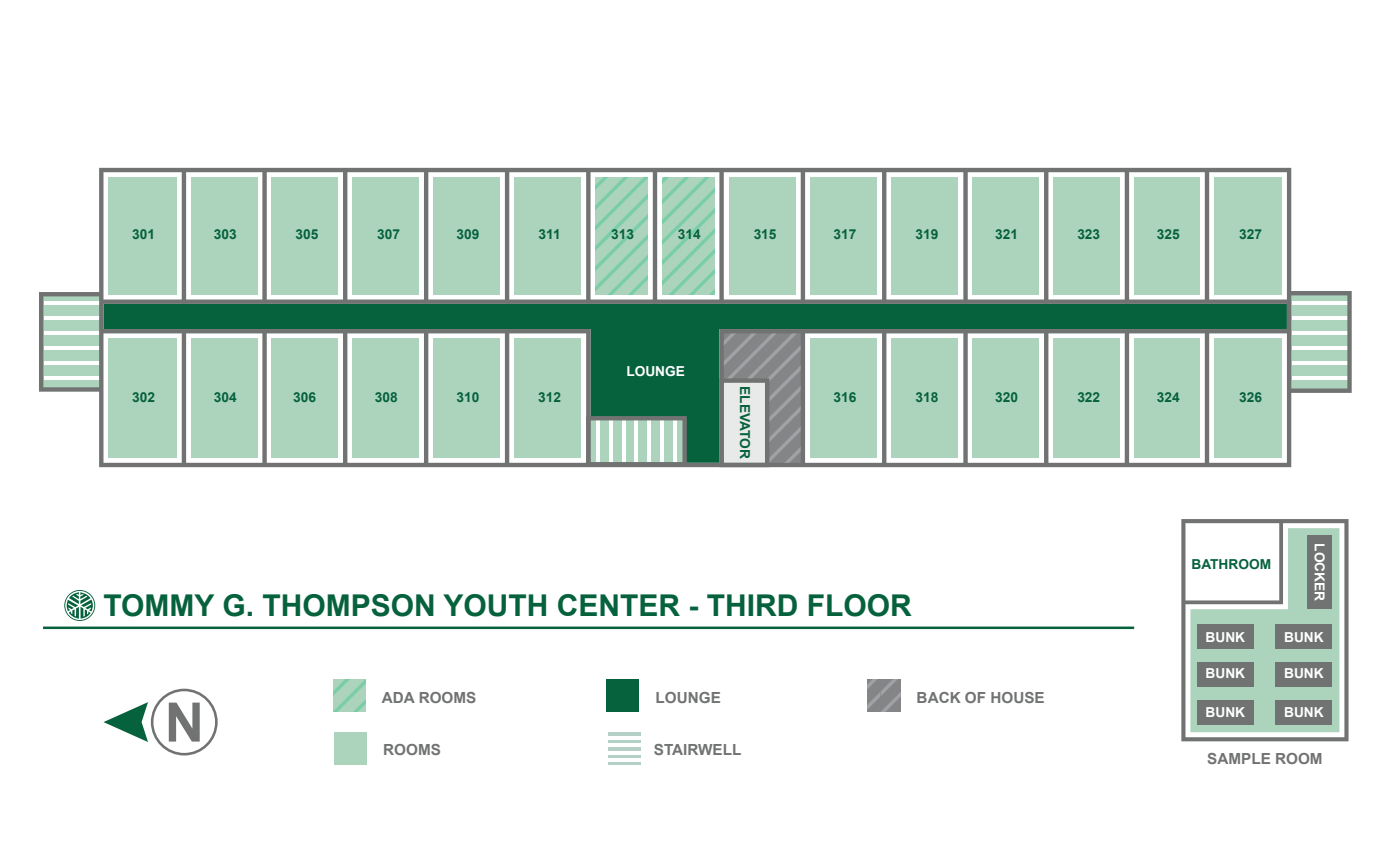
<style>
.page{position:relative;width:1395px;height:848px;background:#fff}
.page>*{position:absolute;margin:0;border:0;box-sizing:border-box;transform-origin:0 0}
.t1{font:700 30px "Arial";color:#06613d}
.t2{font:700 15.25px "Arial";color:#717272}
.t3{font:700 13.75px "Arial";color:#06613d}
.t4{font:700 13.75px "Arial";color:#fff}
</style>
<div class="page">
<svg style="left:39px;top:168px;width:1313px;height:299px;fill:#acd4bd"></svg>
<svg style="left:103px;top:688px;width:115px;height:67px"></svg>
<div style="left:334px;top:732px;width:33px;height:32px;background:#acd4bd"></div>
<svg style="left:333px;top:679px;width:33px;height:33px"></svg>
<div style="left:607px;top:679px;width:32px;height:33px;background:#06613d"></div>
<svg style="left:608px;top:732px;width:32px;height:32px"></svg>
<hr style="left:608px;top:736px;width:32px;height:3px;background:#fff">
<hr style="left:608px;top:743px;width:32px;height:3px;background:#fff">
<hr style="left:608px;top:751px;width:32px;height:3px;background:#fff">
<hr style="left:608px;top:758px;width:32px;height:3px;background:#fff">
<svg style="left:868px;top:679px;width:32px;height:33px"></svg>
<hr style="left:43px;top:626px;width:1091px;height:3px;background:#06613d">
<svg style="left:64px;top:590px;width:31px;height:31px"></svg>
<svg style="left:1181px;top:519px;width:168px;height:222px"></svg>
<div style="left:1197px;top:624px;width:56px;height:25px;background:#717272"></div>
<div style="left:1197px;top:662px;width:56px;height:24px;background:#717272"></div>
<div style="left:1197px;top:700px;width:56px;height:24px;background:#717272"></div>
<div style="left:1276px;top:624px;width:56px;height:25px;background:#717272"></div>
<div style="left:1276px;top:662px;width:56px;height:24px;background:#717272"></div>
<div style="left:1276px;top:700px;width:56px;height:24px;background:#717272"></div>
<div style="left:1308px;top:535px;width:24px;height:74px;background:#717272"></div>
<p class="t3" style="left:132px;top:226px;width:24px">301</p>
<p class="t3" style="left:214px;top:226px;width:24px">303</p>
<p class="t3" style="left:296px;top:226px;width:24px">305</p>
<p class="t3" style="left:377px;top:226px;width:24px">307</p>
<p class="t3" style="left:456px;top:226px;width:24px">309</p>
<p class="t3" style="left:539px;top:226px;width:24px">311</p>
<p class="t3" style="left:611px;top:226px;width:24px">313</p>
<p class="t3" style="left:678px;top:226px;width:24px">314</p>
<p class="t3" style="left:754px;top:226px;width:24px">315</p>
<p class="t3" style="left:833px;top:226px;width:24px">317</p>
<p class="t3" style="left:916px;top:226px;width:24px">319</p>
<p class="t3" style="left:995px;top:226px;width:24px">321</p>
<p class="t3" style="left:1077px;top:226px;width:24px">323</p>
<p class="t3" style="left:1157px;top:226px;width:24px">325</p>
<p class="t3" style="left:1239px;top:226px;width:24px">327</p>
<p class="t4" style="left:626px;top:363px;width:60px">LOUNGE</p>
<p class="t3" style="left:132px;top:389px;width:24px">302</p>
<p class="t3" style="left:214px;top:389px;width:24px">304</p>
<p class="t3" style="left:293px;top:389px;width:24px">306</p>
<p class="t3" style="left:375px;top:389px;width:24px">308</p>
<p class="t3" style="left:456px;top:389px;width:24px">310</p>
<p class="t3" style="left:538px;top:389px;width:24px">312</p>
<p class="t3" style="left:753px;top:386px;width:74px;rotate:90deg">ELEVATOR</p>
<p class="t3" style="left:833px;top:389px;width:24px">316</p>
<p class="t3" style="left:916px;top:389px;width:24px">318</p>
<p class="t3" style="left:995px;top:389px;width:24px">320</p>
<p class="t3" style="left:1077px;top:389px;width:24px">322</p>
<p class="t3" style="left:1157px;top:389px;width:24px">324</p>
<p class="t3" style="left:1239px;top:389px;width:24px">326</p>
<h1 class="t1" style="left:103px;top:588px;width:810px">TOMMY G. THOMPSON YOUTH CENTER - THIRD FLOOR</h1>
<p class="t3" style="left:1191px;top:555px;width:81px">BATHROOM</p>
<p class="t4" style="left:1328px;top:543px;width:59px;rotate:90deg">LOCKER</p>
<p class="t2" style="left:382px;top:689px;width:96px">ADA ROOMS</p>
<p class="t2" style="left:656px;top:689px;width:67px">LOUNGE</p>
<p class="t2" style="left:917px;top:689px;width:130px">BACK OF HOUSE</p>
<p class="t4" style="left:1206px;top:629px;width:41px">BUNK</p>
<p class="t4" style="left:1206px;top:665px;width:41px">BUNK</p>
<p class="t4" style="left:1206px;top:704px;width:41px">BUNK</p>
<p class="t4" style="left:1284px;top:629px;width:41px">BUNK</p>
<p class="t4" style="left:1284px;top:665px;width:41px">BUNK</p>
<p class="t4" style="left:1284px;top:704px;width:41px">BUNK</p>
<p class="t2" style="left:383px;top:741px;width:59px">ROOMS</p>
<p class="t2" style="left:654px;top:741px;width:89px">STAIRWELL</p>
<p class="t2" style="left:1207px;top:750px;width:117px">SAMPLE ROOM</p>
</div>
